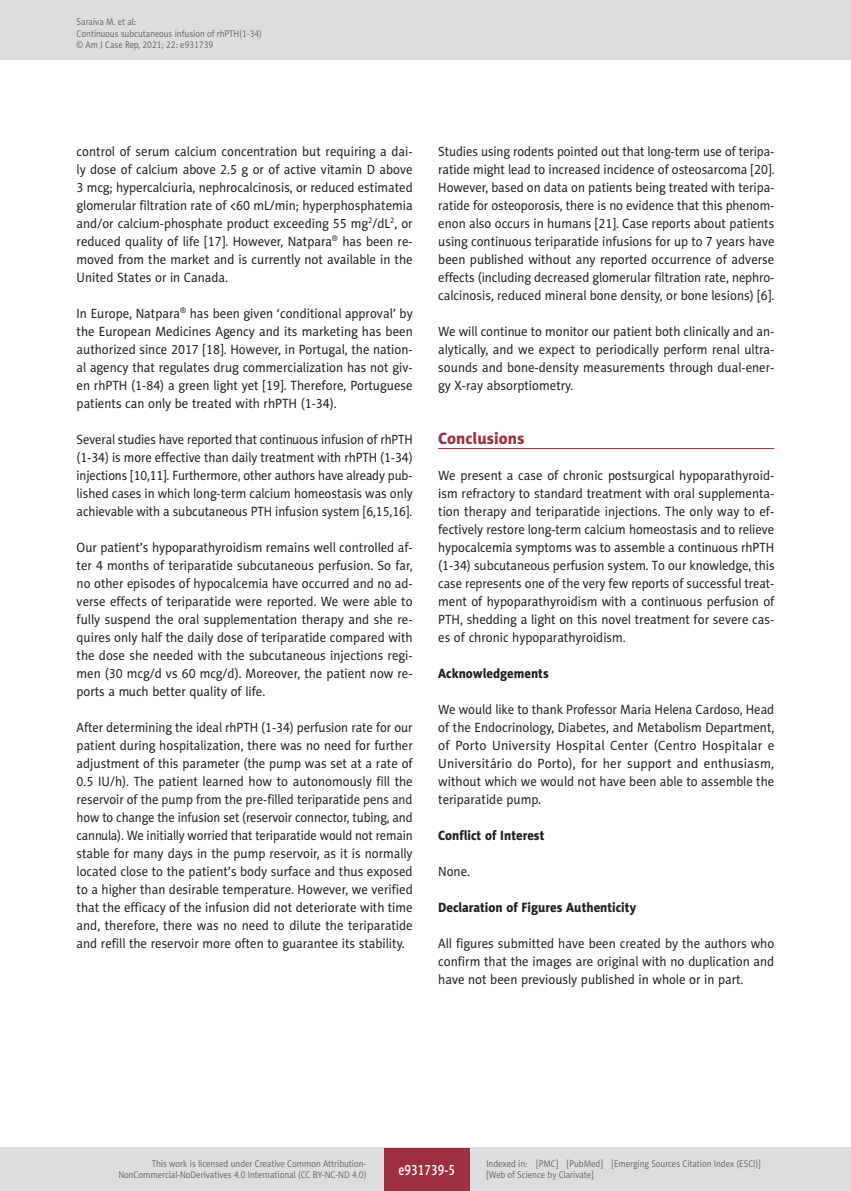
<style>
.page{position:relative;width:851px;height:1191px;background:#fff}
.page>*{position:absolute;margin:0;border:0;box-sizing:border-box;transform-origin:0 0}
.AJCR_Headline_1{font:16.5px "Naomi Sans EFN Heavy";color:#9d2f42}
.t1{font:15px "Naomi Sans EFN Medium";color:#fff;scale:.8 1}
.AJCR_Body{font:13.5px/18px "Naomi Sans EFN";color:#231f20;text-align:justify;scale:.95 1}
.AJCR_Body-2{font:13.5px/18px "Naomi Sans EFN";color:#231f20;text-align:justify;scale:.94 1}
.AJCR_Body-3{font:13.5px/18px "Naomi Sans EFN";color:#231f20;text-align:justify;scale:.93 1}
.AJCR_Headline_2{font:13.5px "Naomi Sans EFN Heavy";color:#231f20;scale:.95 1}
.t2{font:9.75px/11.2px "Naomi Sans EFN Light";color:#57585a;scale:.9 1}
</style>
<div class="page">
<hr style="left:438px;top:448px;width:336px;height:1px;background:#9d2f42">
<div style="left:0;top:0;width:850px;height:60px;background:#dcdddf"></div>
<div style="left:0;top:1148px;width:850px;height:43px;background:#dcdddf"></div>
<div style="left:384px;top:1147px;width:85px;height:43px;background:#9d2f42"></div>
<p class="t2" style="left:77px;top:16px;width:207px">Saraiva M. et al:<br>Continuous subcutaneous infusion of rhPTH(1-34) © Am J Case Rep, 2021; 22: e931739</p>
<p class="AJCR_Body" style="left:77px;top:142px;width:355px">control of serum calcium concentration but requiring a dai&shy;ly dose of calcium above 2.5 g or of active vitamin D above 3 mcg; hypercalciuria, nephrocalcinosis, or reduced estimated glomerular filtration rate of &lt;60 mL/min; hyperphosphatemia and/or calcium-phosphate product exceeding 55 mg<sup>2</sup>/dL<sup>2</sup>, or reduced quality of life [17]. However, Natpara<sup>®</sup> has been re&shy;moved from the market and is currently not available in the United States or in Canada.</p>
<p class="AJCR_Body" style="left:77px;top:304px;width:355px">In Europe, Natpara<sup>®</sup> has been given ‘conditional approval’ by the European Medicines Agency and its marketing has been authorized since 2017 [18]. However, in Portugal, the nation&shy;al agency that regulates drug commercialization has not giv&shy;en rhPTH (1-84) a green light yet [19]. Therefore, Portuguese patients can only be treated with rhPTH (1-34).</p>
<p class="AJCR_Body-3" style="left:77px;top:430px;width:363px">Several studies have reported that continuous infusion of rhPTH (1-34) is more effective than daily treatment with rhPTH (1-34) injections [10,11]. Furthermore, other authors have already pub&shy;lished cases in which long-term calcium homeostasis was only achievable with a subcutaneous PTH infusion system [6,15,16].</p>
<p class="AJCR_Body" style="left:77px;top:538px;width:355px">Our patient’s hypoparathyroidism remains well controlled af&shy;ter 4 months of teriparatide subcutaneous perfusion. So far, no other episodes of hypocalcemia have occurred and no ad&shy;verse effects of teriparatide were reported. We were able to fully suspend the oral supplementation therapy and she re&shy;quires only half the daily dose of teriparatide compared with the dose she needed with the subcutaneous injections regi&shy;men (30 mcg/d vs 60 mcg/d). Moreover, the patient now re&shy;ports a much better quality of life.</p>
<p class="AJCR_Body-2" style="left:77px;top:718px;width:359px">After determining the ideal rhPTH (1-34) perfusion rate for our patient during hospitalization, there was no need for further adjustment of this parameter (the pump was set at a rate of 0.5 IU/h). The patient learned how to autonomously fill the reservoir of the pump from the pre-filled teriparatide pens and how to change the infusion set (reservoir connector, tubing, and cannula). We initially worried that teriparatide would not remain stable for many days in the pump reservoir, as it is normally located close to the patient’s body surface and thus exposed to a higher than desirable temperature. However, we verified that the efficacy of the infusion did not deteriorate with time and, therefore, there was no need to dilute the teriparatide and refill the reservoir more often to guarantee its stability.</p>
<p class="AJCR_Body-2" style="left:438px;top:142px;width:359px">Studies using rodents pointed out that long-term use of teripa&shy;ratide might lead to increased incidence of osteosarcoma [20].<br>However, based on data on patients being treated with teripa&shy;ratide for osteoporosis, there is no evidence that this phenom&shy;enon also occurs in humans [21]. Case reports about patients using continuous teriparatide infusions for up to 7 years have been published without any reported occurrence of adverse effects (including decreased glomerular filtration rate, nephro&shy;calcinosis, reduced mineral bone density, or bone lesions) [6].</p>
<p class="AJCR_Body-2" style="left:438px;top:322px;width:359px">We will continue to monitor our patient both clinically and an&shy;alytically, and we expect to periodically perform renal ultra&shy;sounds and bone-density measurements through dual-ener&shy;gy X-ray absorptiometry.</p>
<p class="AJCR_Headline_1" style="left:438px;top:428px;width:88px">Conclusions</p>
<p class="AJCR_Body" style="left:438px;top:466px;width:355px">We present a case of chronic postsurgical hypoparathyroid&shy;ism refractory to standard treatment with oral supplementa&shy;tion therapy and teriparatide injections. The only way to ef&shy;fectively restore long-term calcium homeostasis and to relieve hypocalcemia symptoms was to assemble a continuous rhPTH (1-34) subcutaneous perfusion system. To our knowledge, this case represents one of the very few reports of successful treat&shy;ment of hypoparathyroidism with a continuous perfusion of PTH, shedding a light on this novel treatment for severe cas&shy;es of chronic hypoparathyroidism.</p>
<p class="AJCR_Headline_2" style="left:438px;top:665px;width:118px">Acknowledgements</p>
<p class="AJCR_Body-2" style="left:438px;top:700px;width:359px">We would like to thank Professor Maria Helena Cardoso, Head of the Endocrinology, Diabetes, and Metabolism Department, of Porto University Hospital Center (Centro Hospitalar e Universitário do Porto), for her support and enthusiasm, without which we would not have been able to assemble the teriparatide pump.</p>
<p class="AJCR_Headline_2" style="left:438px;top:827px;width:113px">Conflict of Interest</p>
<p class="AJCR_Body" style="left:438px;top:862px;width:35px">None.</p>
<p class="AJCR_Headline_2" style="left:438px;top:899px;width:210px">Declaration of Figures Authenticity</p>
<p class="AJCR_Body" style="left:438px;top:934px;width:355px">All figures submitted have been created by the authors who confirm that the images are original with no duplication and have not been previously published in whole or in part.</p>
<p class="t2" style="left:118px;top:1158px;width:277px;text-align:right">This work is licensed under Creative Common Attribution-<br>NonCommercial-NoDerivatives 4.0 International (CC BY-NC-ND 4.0)</p>
<p class="t1" style="left:398px;top:1160px;width:72px">e931739-5</p>
<p class="t2" style="left:486px;top:1158px;width:306px">Indexed in: [PMC] [PubMed] [Emerging Sources Citation Index (ESCI)] [Web of Science by Clarivate]</p>
</div>
